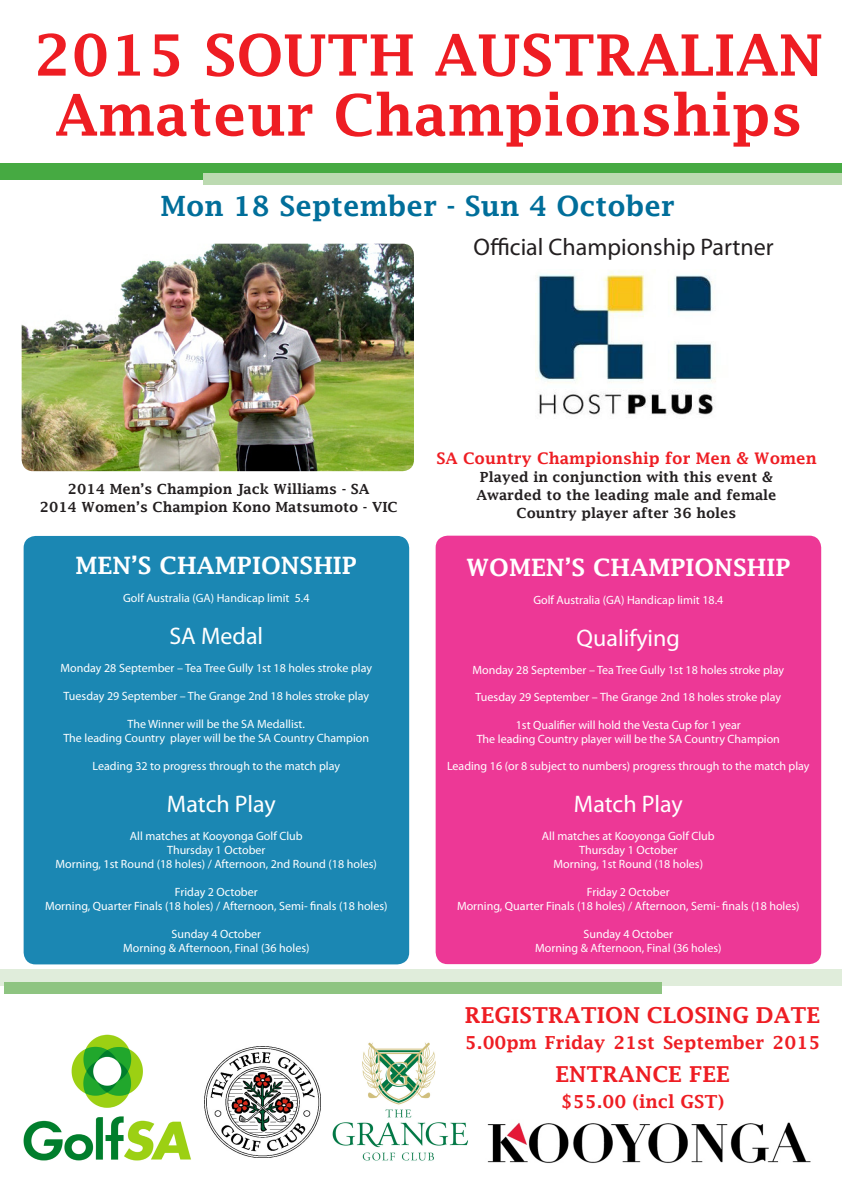
<style>
.page{position:relative;width:842px;height:1191px;background:#fff}
.page>*{position:absolute;margin:0;border:0;box-sizing:border-box;transform-origin:0 0}
.t1{font:600 57px "Lucida Fax";color:#ee1d23}
.t2{font:600 28px "Lucida Fax";color:#006e9a}
.t3{font:600 24px "Lucida Fax";color:#fff}
.t4{font:24px "Myriad Pro";color:#fff}
.t5{font:24px "Myriad Pro";color:#231f20}
.t6{font:600 22px "Lucida Fax";color:#ee1d23}
.t7{font:600 18px "Lucida Fax";color:#ee1d23}
.t8{font:600 16px "Lucida Fax";color:#ee1d23}
.t9{font:600 14px/18px "Lucida Fax";color:#231f20;text-align:center}
.t10{font:12px "Myriad Pro";color:#fff}
</style>
<div class="page">
<div style="left:0;top:163px;width:842px;height:16px;background:#46aa42"></div>
<div style="left:203px;top:173px;width:639px;height:12px;background:#bcdab1"></div>
<div style="left:0;top:969px;width:842px;height:17px;background:#e0eddb"></div>
<div style="left:4px;top:982px;width:657px;height:12px;background:#8ec481"></div>
<div style="left:436px;top:535px;width:385px;height:429px;background:#ed3896;border-radius:12px"></div>
<div style="left:24px;top:536px;width:385px;height:428px;background:#1b87b3;border-radius:12px"></div>
<img style="left:23px;top:1034px;width:168px;height:127px">
<img style="left:204px;top:1046px;width:116px;height:111px">
<img style="left:332px;top:1042px;width:136px;height:119px">
<img style="left:487px;top:1122px;width:324px;height:41px">
<img style="left:22px;top:244px;width:392px;height:227px">
<img style="left:535px;top:271px;width:181px;height:144px">
<p class="t1" style="left:34px;top:23px;width:791px">2015 SOUTH AUSTRALIAN</p>
<p class="t1" style="left:55px;top:83px;width:749px">Amateur Championships</p>
<p class="t2" style="left:160px;top:190px;width:516px">Mon 18 September - Sun 4 October</p>
<p class="t5" style="left:473px;top:232px;width:302px">Official Championship Partner</p>
<p class="t9" style="left:68px;top:480px;width:303px">2014 Men’s Champion Jack Williams - SA</p>
<p class="t9" style="left:40px;top:498px;width:359px">2014 Women’s Champion Kono Matsumoto - VIC</p>
<p class="t3" style="left:76px;top:552px;width:283px">MEN’S CHAMPIONSHIP</p>
<p class="t10" style="left:123px;top:590px;width:188px">Golf Australia (GA) Handicap limit 5.4</p>
<p class="t4" style="left:169px;top:621px;width:95px">SA Medal</p>
<p class="t10" style="left:61px;top:660px;width:313px">Monday 28 September – Tea Tree Gully 1st 18 holes stroke play</p>
<p class="t10" style="left:64px;top:688px;width:307px">Tuesday 29 September – The Grange 2nd 18 holes stroke play</p>
<p class="t10" style="left:128px;top:716px;width:179px">The Winner will be the SA Medallist.</p>
<p class="t10" style="left:63px;top:730px;width:307px">The leading Country player will be the SA Country Champion</p>
<p class="t10" style="left:93px;top:758px;width:249px">Leading 32 to progress through to the match play</p>
<p class="t4" style="left:167px;top:789px;width:110px">Match Play</p>
<p class="t10" style="left:130px;top:828px;width:174px">All matches at Kooyonga Golf Club</p>
<p class="t10" style="left:167px;top:842px;width:100px">Thursday 1 October</p>
<p class="t10" style="left:56px;top:856px;width:323px">Morning, 1st Round (18 holes) / Afternoon, 2nd Round (18 holes)</p>
<p class="t10" style="left:175px;top:884px;width:84px">Friday 2 October</p>
<p class="t10" style="left:45px;top:898px;width:344px">Morning, Quarter Finals (18 holes) / Afternoon, Semi- finals (18 holes)</p>
<p class="t10" style="left:171px;top:926px;width:91px">Sunday 4 October</p>
<p class="t10" style="left:123px;top:940px;width:188px">Morning &amp; Afternoon, Final (36 holes)</p>
<p class="t8" style="left:436px;top:449px;width:382px">SA Country Championship for Men &amp; Women</p>
<p class="t9" style="left:476px;top:467px;width:302px">Played in conjunction with this event &amp;<br>Awarded to the leading male and female<br>Country player after 36 holes</p>
<p class="t3" style="left:466px;top:553px;width:326px">WOMEN’S CHAMPIONSHIP</p>
<p class="t10" style="left:533px;top:592px;width:191px">Golf Australia (GA) Handicap limit 18.4</p>
<p class="t4" style="left:577px;top:623px;width:105px">Qualifying</p>
<p class="t10" style="left:472px;top:662px;width:313px">Monday 28 September – Tea Tree Gully 1st 18 holes stroke play</p>
<p class="t10" style="left:476px;top:689px;width:307px">Tuesday 29 September – The Grange 2nd 18 holes stroke play</p>
<p class="t10" style="left:516px;top:717px;width:227px">1st Qualifier will hold the Vesta Cup for 1 year</p>
<p class="t10" style="left:477px;top:731px;width:305px">The leading Country player will be the SA Country Champion</p>
<p class="t10" style="left:447px;top:758px;width:364px">Leading 16 (or 8 subject to numbers) progress through to the match play</p>
<p class="t4" style="left:574px;top:789px;width:110px">Match Play</p>
<p class="t10" style="left:542px;top:828px;width:174px">All matches at Kooyonga Golf Club</p>
<p class="t10" style="left:579px;top:842px;width:100px">Thursday 1 October</p>
<p class="t10" style="left:553px;top:856px;width:151px">Morning, 1st Round (18 holes)</p>
<p class="t10" style="left:587px;top:884px;width:84px">Friday 2 October</p>
<p class="t10" style="left:457px;top:898px;width:344px">Morning, Quarter Finals (18 holes) / Afternoon, Semi- finals (18 holes)</p>
<p class="t10" style="left:583px;top:926px;width:91px">Sunday 4 October</p>
<p class="t10" style="left:535px;top:940px;width:188px">Morning &amp; Afternoon, Final (36 holes)</p>
<p class="t6" style="left:465px;top:1002px;width:357px">REGISTRATION CLOSING DATE</p>
<p class="t7" style="left:465px;top:1032px;width:357px">5.00pm Friday 21st September 2015</p>
<p class="t6" style="left:555px;top:1061px;width:176px">ENTRANCE FEE</p>
<p class="t7" style="left:561px;top:1091px;width:165px">$55.00 (incl GST)</p>
</div>
